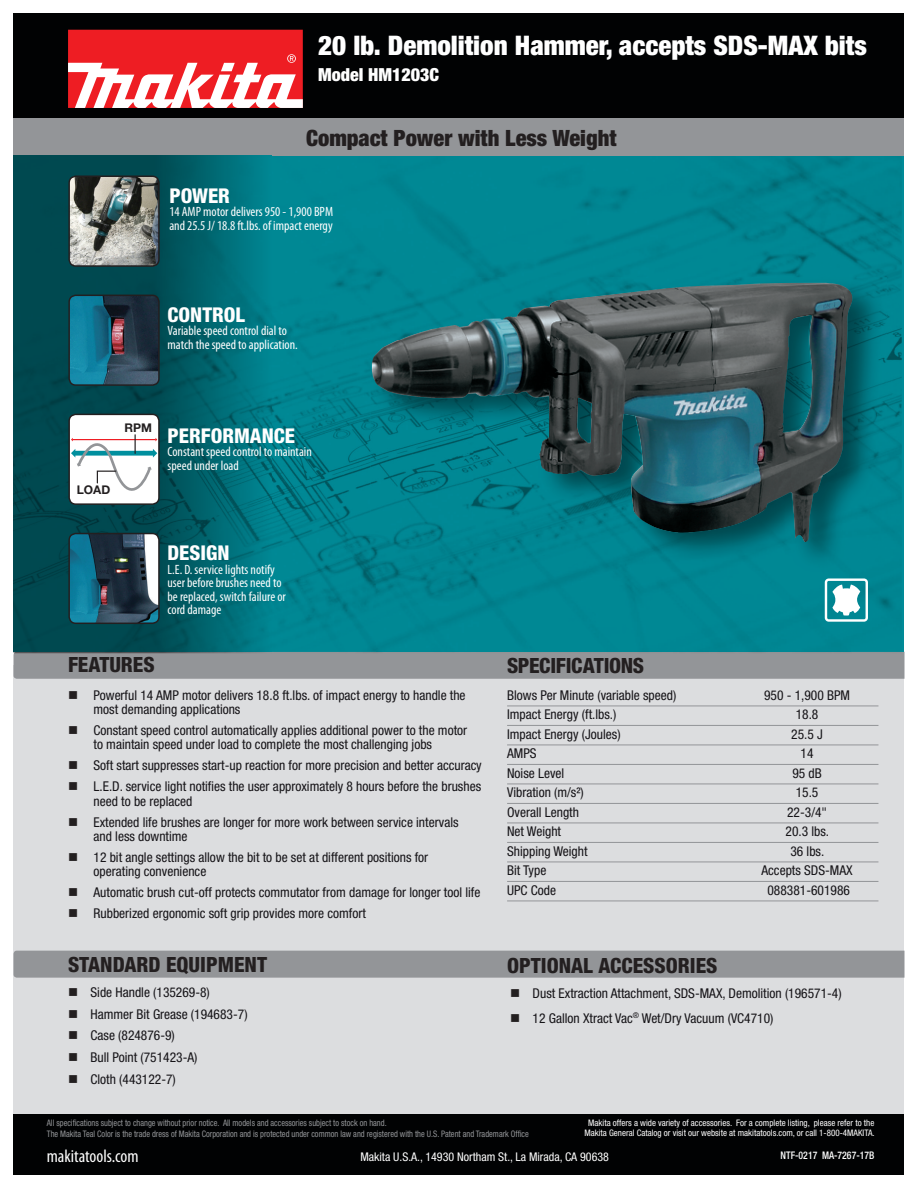
<style>
.page{position:relative;width:918px;height:1188px;background:#fff}
.page>*{position:absolute;margin:0;border:0;box-sizing:border-box;transform-origin:0 0}
.t1{font:900 condensed 27px "Helvetica Neue";color:#fff}
.t2{font:900 condensed 22.5px "Helvetica Neue";color:#231f20}
.t3{font:800 condensed 21px "Helvetica Neue";color:#231f20}
.t4{font:800 condensed 21px "Helvetica Neue";letter-spacing:-.02em;color:#231f20}
.t5{font:800 condensed 20.4px "Helvetica Neue";color:#fff}
.t6{font:condensed 18px "Myriad Pro";color:#fff}
.t7{font:900 condensed 18px "Helvetica Neue";color:#fff}
.t8{font:condensed 13.5px/14.2px "Helvetica Neue";color:#151317}
.t9{font:condensed 13.5px/13.5px "Myriad Pro";color:#fff}
.t10{font:condensed 12px "Helvetica Neue";color:#fff}
.t11{font:700 12px "Helvetica Neue";color:#231f20}
.t12{font:500 condensed 10.5px "Helvetica Neue";color:#fff;scale:.93 1}
.t13{font:condensed 9px/10.8px "Helvetica Neue";color:#939598;scale:.93 1}
.t14{font:condensed 9px/10.5px "Helvetica Neue";color:#fff;text-align:center}
.s1{color:#231f20}
</style>
<div class="page">
<div style="left:14px;top:665px;width:890px;height:454px;background:#dcdddf"></div>
<div style="left:14px;top:1114px;width:890px;height:61px;background:#010203"></div>
<div style="left:14px;top:14px;width:890px;height:112px;background:#010203"></div>
<div style="left:14px;top:652px;width:891px;height:27px;background:#939598"></div>
<img style="left:272px;top:652px;width:630px;height:1px">
<img style="left:272px;top:156px;width:630px;height:148px">
<img style="left:272px;top:304px;width:104px;height:348px">
<img style="left:850px;top:304px;width:52px;height:348px">
<div style="left:376px;top:572px;width:474px;height:80px;background:#008794"></div>
<div style="left:14px;top:119px;width:890px;height:37px;background:#939598"></div>
<div style="left:68px;top:30px;width:235px;height:78px;background:#ee1d23"></div>
<svg style="left:68px;top:54px;width:235px;height:54px"></svg>
<div style="left:14px;top:951px;width:890px;height:27px;background:#939598"></div>
<img style="left:14px;top:156px;width:258px;height:497px">
<hr style="left:507px;top:706px;width:371px;height:1px;background:#939598">
<hr style="left:507px;top:725px;width:371px;height:1px;background:#939598">
<hr style="left:507px;top:745px;width:371px;height:1px;background:#939598">
<hr style="left:507px;top:764px;width:371px;height:1px;background:#939598">
<hr style="left:507px;top:784px;width:371px;height:1px;background:#939598">
<hr style="left:507px;top:803px;width:371px;height:1px;background:#939598">
<hr style="left:507px;top:823px;width:371px;height:1px;background:#939598">
<hr style="left:507px;top:842px;width:371px;height:1px;background:#939598">
<hr style="left:507px;top:862px;width:371px;height:1px;background:#939598">
<hr style="left:507px;top:881px;width:371px;height:1px;background:#939598">
<hr style="left:507px;top:901px;width:371px;height:1px;background:#939598">
<img style="left:69px;top:176px;width:90px;height:90px">
<div style="left:68px;top:176px;width:92px;height:91px;border:2px solid #231f20;border-radius:7px"></div>
<img style="left:371px;top:277px;width:102px;height:295px">
<img style="left:473px;top:277px;width:414px;height:49px">
<img style="left:784px;top:326px;width:103px;height:246px">
<img style="left:473px;top:469px;width:208px;height:103px">
<img style="left:732px;top:469px;width:52px;height:103px">
<img style="left:680px;top:525px;width:53px;height:47px">
<img style="left:372px;top:283px;width:421px;height:186px">
<img style="left:69px;top:534px;width:90px;height:89px">
<div style="left:68px;top:533px;width:92px;height:91px;border:2px solid #231f20;border-radius:7px"></div>
<img style="left:69px;top:295px;width:90px;height:90px">
<div style="left:68px;top:295px;width:92px;height:91px;border:2px solid #231f20;border-radius:7px"></div>
<svg style="left:825px;top:578px;width:43px;height:44px"></svg>
<div style="left:69px;top:414px;width:90px;height:90px;background:#fff;border-radius:7px"></div>
<svg style="left:71px;top:434px;width:86px;height:57px"></svg>
<div style="left:68px;top:414px;width:92px;height:91px;border:2px solid #231f20;border-radius:7px"></div>
<h1 class="t1" style="left:318px;top:29px;width:550px">20 lb. Demolition Hammer, accepts SDS-MAX bits</h1>
<h3 class="t7" style="left:318px;top:63px;width:123px">Model HM1203C</h3>
<h2 class="t2" style="left:306px;top:125px;width:312px">Compact Power with Less Weight</h2>
<h3 class="t5" style="left:169px;top:183px;width:62px">POWER</h3>
<p class="t9" style="left:169px;top:205px;width:165px">14 AMP motor delivers 950 - 1,900 BPM and 25.5 J/ 18.8 ft.lbs. of impact energy</p>
<h3 class="t5" style="left:168px;top:302px;width:79px">CONTROL</h3>
<p class="t9" style="left:168px;top:324px;width:132px">Variable speed control dial to match the speed to application.</p>
<p class="t11" style="left:125px;top:420px;width:29px">RPM</p>
<p class="t11" style="left:77px;top:483px;width:35px">LOAD</p>
<h3 class="t5" style="left:168px;top:423px;width:129px">PERFORMANCE</h3>
<p class="t9" style="left:168px;top:445px;width:146px">Constant speed control to maintain speed under load</p>
<h3 class="t5" style="left:168px;top:540px;width:63px">DESIGN</h3>
<p class="t9" style="left:168px;top:562px;width:120px">L.E. D. service lights notify user before brushes need to be replaced, switch failure or cord damage</p>
<h3 class="t3" style="left:68px;top:652px;width:88px">FEATURES</h3>
<p class="t8" style="left:94px;top:688px;width:374px;text-indent:-26px"><span class="s1">■</span> Powerful 14 AMP motor delivers 18.8 ft.lbs. of impact energy to handle the most demanding applications</p>
<p class="t8" style="left:94px;top:723px;width:375px;text-indent:-26px"><span class="s1">■</span> Constant speed control automatically applies additional power to the motor to maintain speed under load to complete the most challenging jobs</p>
<p class="t8" style="left:68px;top:758px;width:415px"><span class="s1">■</span> Soft start suppresses start-up reaction for more precision and better accuracy</p>
<p class="t8" style="left:94px;top:779px;width:389px;text-indent:-26px"><span class="s1">■</span> L.E.D. service light notifies the user approximately 8 hours before the brushes need to be replaced</p>
<p class="t8" style="left:94px;top:815px;width:367px;text-indent:-26px"><span class="s1">■</span> Extended life brushes are longer for more work between service intervals and less downtime</p>
<p class="t8" style="left:94px;top:850px;width:336px;text-indent:-26px"><span class="s1">■</span> 12 bit angle settings allow the bit to be set at different positions for operating convenience</p>
<p class="t8" style="left:68px;top:885px;width:414px"><span class="s1">■</span> Automatic brush cut-off protects commutator from damage for longer tool life</p>
<p class="t8" style="left:68px;top:906px;width:299px"><span class="s1">■</span> Rubberized ergonomic soft grip provides more comfort</p>
<h3 class="t3" style="left:68px;top:952px;width:201px">STANDARD EQUIPMENT</h3>
<p class="t8" style="left:68px;top:985px;width:143px"><span class="s1">■</span> Side Handle (135269-8)</p>
<p class="t8" style="left:68px;top:1007px;width:181px"><span class="s1">■</span> Hammer Bit Grease (194683-7)</p>
<p class="t8" style="left:68px;top:1028px;width:108px"><span class="s1">■</span> Case (824876-9)</p>
<p class="t8" style="left:68px;top:1050px;width:131px"><span class="s1">■</span> Bull Point (751423-A)</p>
<p class="t8" style="left:68px;top:1072px;width:109px"><span class="s1">■</span> Cloth (443122-7)</p>
<h3 class="t4" style="left:507px;top:652px;width:139px">SPECIFICATIONS</h3>
<p class="t8" style="left:507px;top:688px;width:171px">Blows Per Minute (variable speed)</p>
<p class="t8" style="left:764px;top:688px;width:88px">950 - 1,900 BPM</p>
<p class="t8" style="left:507px;top:707px;width:111px">Impact Energy (ft.lbs.)</p>
<p class="t8" style="left:796px;top:707px;width:24px">18.8</p>
<p class="t8" style="left:507px;top:727px;width:115px">Impact Energy (Joules)</p>
<p class="t8" style="left:791px;top:727px;width:33px">25.5 J</p>
<p class="t8" style="left:507px;top:746px;width:31px">AMPS</p>
<p class="t8" style="left:801px;top:746px;width:14px">14</p>
<p class="t8" style="left:507px;top:766px;width:59px">Noise Level</p>
<p class="t8" style="left:792px;top:766px;width:31px">95 dB</p>
<p class="t8" style="left:507px;top:785px;width:78px">Vibration (m/s²)</p>
<p class="t8" style="left:796px;top:785px;width:24px">15.5</p>
<p class="t8" style="left:507px;top:805px;width:73px">Overall Length</p>
<p class="t8" style="left:787px;top:805px;width:41px">22-3/4"</p>
<p class="t8" style="left:507px;top:824px;width:55px">Net Weight</p>
<p class="t8" style="left:786px;top:824px;width:45px">20.3 lbs.</p>
<p class="t8" style="left:507px;top:844px;width:82px">Shipping Weight</p>
<p class="t8" style="left:790px;top:844px;width:35px">36 lbs.</p>
<p class="t8" style="left:507px;top:863px;width:41px">Bit Type</p>
<p class="t8" style="left:761px;top:863px;width:93px">Accepts SDS-MAX</p>
<p class="t8" style="left:507px;top:883px;width:50px">UPC Code</p>
<p class="t8" style="left:767px;top:883px;width:84px">088381-601986</p>
<h3 class="t3" style="left:507px;top:953px;width:212px">OPTIONAL ACCESSORIES</h3>
<p class="t8" style="left:510px;top:986px;width:333px"><span class="s1">■</span> Dust Extraction Attachment, SDS-MAX, Demolition (196571-4)</p>
<p class="t8" style="left:510px;top:1011px;width:265px"><span class="s1">■</span> 12 Gallon Xtract Vac<sup>®</sup> Wet/Dry Vacuum (VC4710)</p>
<p class="t13" style="left:47px;top:1117px;width:520px">All specifications subject to change without prior notice. All models and accessories subject to stock on hand.<br>The Makita Teal Color is the trade dress of Makita Corporation and is protected under common law and registered with the U.S. Patent and Trademark Office</p>
<p class="t10" style="left:360px;top:1150px;width:250px">Makita U.S.A., 14930 Northam St., La Mirada, CA 90638</p>
<p class="t12" style="left:781px;top:1149px;width:102px">NTF-0217 MA-7267-17B</p>
<p class="t14" style="left:584px;top:1117px;width:292px">Makita offers a wide variety of accessories. For a complete listing, please refer to the<br>Makita General Catalog or visit our website at makitatools.com, or call 1-800-4MAKITA.</p>
<h3 class="t6" style="left:47px;top:1145px;width:93px">makitatools.com</h3>
</div>
